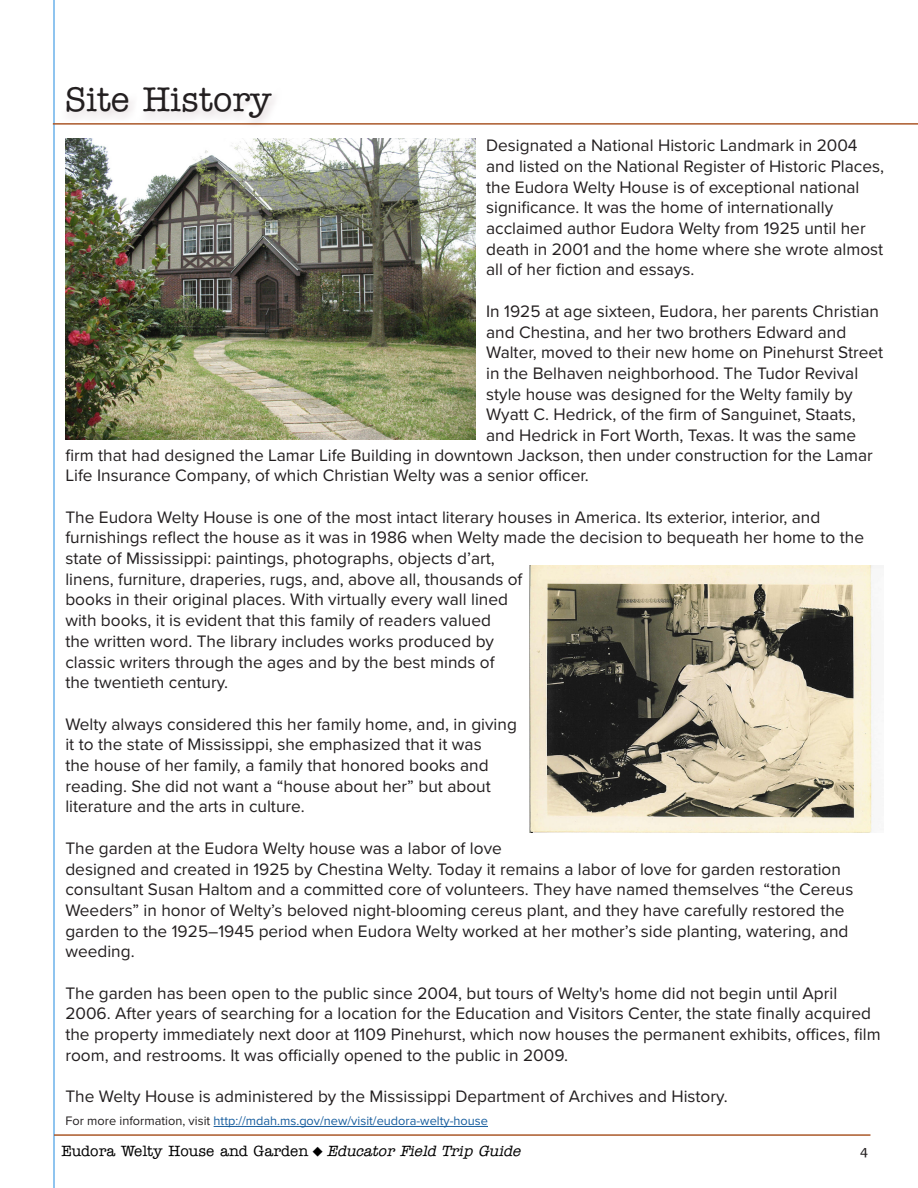
<style>
.page{position:relative;width:918px;height:1188px;background:#fff}
.page>*{position:absolute;margin:0;border:0;box-sizing:border-box;transform-origin:0 0}
.t1{font:500 34.5px "American Typewriter";color:#231f20}
.t2{font:17.25px/20.7px "Proxima Nova";color:#231f20}
.t3{font:500 15px "American Typewriter";color:#000}
.t4{font:15px "Tisa Pro";color:#231f20}
.t5{font:12.75px "Proxima Nova";color:#175d9e}
.s1{color:#231f20}
.s2{font-style:italic}
</style>
<div class="page">
<hr style="left:53px;top:0;width:2px;height:1188px;background:#6bb1ea">
<hr style="left:53px;top:123px;width:865px;height:2px;background:#ab592a">
<hr style="left:54px;top:1134px;width:816px;height:2px;background:#ab592a">
<hr style="left:214px;top:1126px;width:274px;height:1px;background:#175d9e">
<div style="left:58px;top:80px;width:225px;height:48px;background:#dfd6d8;opacity:.75"></div>
<img style="left:65px;top:138px;width:411px;height:301px">
<img style="left:529px;top:565px;width:345px;height:268px">
<h1 class="t1" style="left:65px;top:80px;width:208px">Site History</h1>
<p class="t2" style="left:486px;top:135px;width:399px">Designated a National Historic Landmark in 2004 and listed on the National Register of Historic Places, the Eudora Welty House is of exceptional national significance. It was the home of internationally acclaimed author Eudora Welty from 1925 until her death in 2001 and the home where she wrote almost all of her fiction and essays.</p>
<p class="t2" style="left:486px;top:301px;width:399px">In 1925 at age sixteen, Eudora, her parents Christian and Chestina, and her two brothers Edward and Walter, moved to their new home on Pinehurst Street in the Belhaven neighborhood. The Tudor Revival style house was designed for the Welty family by Wyatt C. Hedrick, of the firm of Sanguinet, Staats, and Hedrick in Fort Worth, Texas. It was the same</p>
<p class="t2" style="left:65px;top:445px;width:809px">firm that had designed the Lamar Life Building in downtown Jackson, then under construction for the Lamar<br>Life Insurance Company, of which Christian Welty was a senior officer.</p>
<p class="t2" style="left:65px;top:507px;width:800px">The Eudora Welty House is one of the most intact literary houses in America. Its exterior, interior, and furnishings reflect the house as it was in 1986 when Welty made the decision to bequeath her home to the state of Mississippi: paintings, photographs, objects d’art,<br>linens, furniture, draperies, rugs, and, above all, thousands of<br>books in their original places. With virtually every wall lined<br>with books, it is evident that this family of readers valued<br>the written word. The library includes works produced by<br>classic writers through the ages and by the best minds of<br>the twentieth century.</p>
<p class="t2" style="left:65px;top:714px;width:453px">Welty always considered this her family home, and, in giving it to the state of Mississippi, she emphasized that it was<br>the house of her family, a family that honored books and reading. She did not want a “house about her” but about literature and the arts in culture.</p>
<p class="t2" style="left:65px;top:838px;width:790px">The garden at the Eudora Welty house was a labor of love<br>designed and created in 1925 by Chestina Welty. Today it remains a labor of love for garden restoration consultant Susan Haltom and a committed core of volunteers. They have named themselves “the Cereus Weeders” in honor of Welty’s beloved night-blooming cereus plant, and they have carefully restored the garden to the 1925–1945 period when Eudora Welty worked at her mother’s side planting, watering, and weeding.</p>
<p class="t2" style="left:65px;top:983px;width:817px">The garden has been open to the public since 2004, but tours of Welty's home did not begin until April 2006. After years of searching for a location for the Education and Visitors Center, the state finally acquired the property immediately next door at 1109 Pinehurst, which now houses the permanent exhibits, offices, film room, and restrooms. It was officially opened to the public in 2009.</p>
<p class="t2" style="left:65px;top:1087px;width:664px">The Welty House is administered by the Mississippi Department of Archives and History.</p>
<p class="t5" style="left:65px;top:1113px;width:424px"><span class="s1">For more information, visit</span> http://mdah.ms.gov/new/visit/eudora-welty-house</p>
<p class="t3" style="left:62px;top:1143px;width:464px">Eudora Welty House and Garden ◆ <span class="s2">Educator Field Trip Guide</span></p>
<p class="t4" style="left:860px;top:1139px;width:9px">4</p>
</div>
